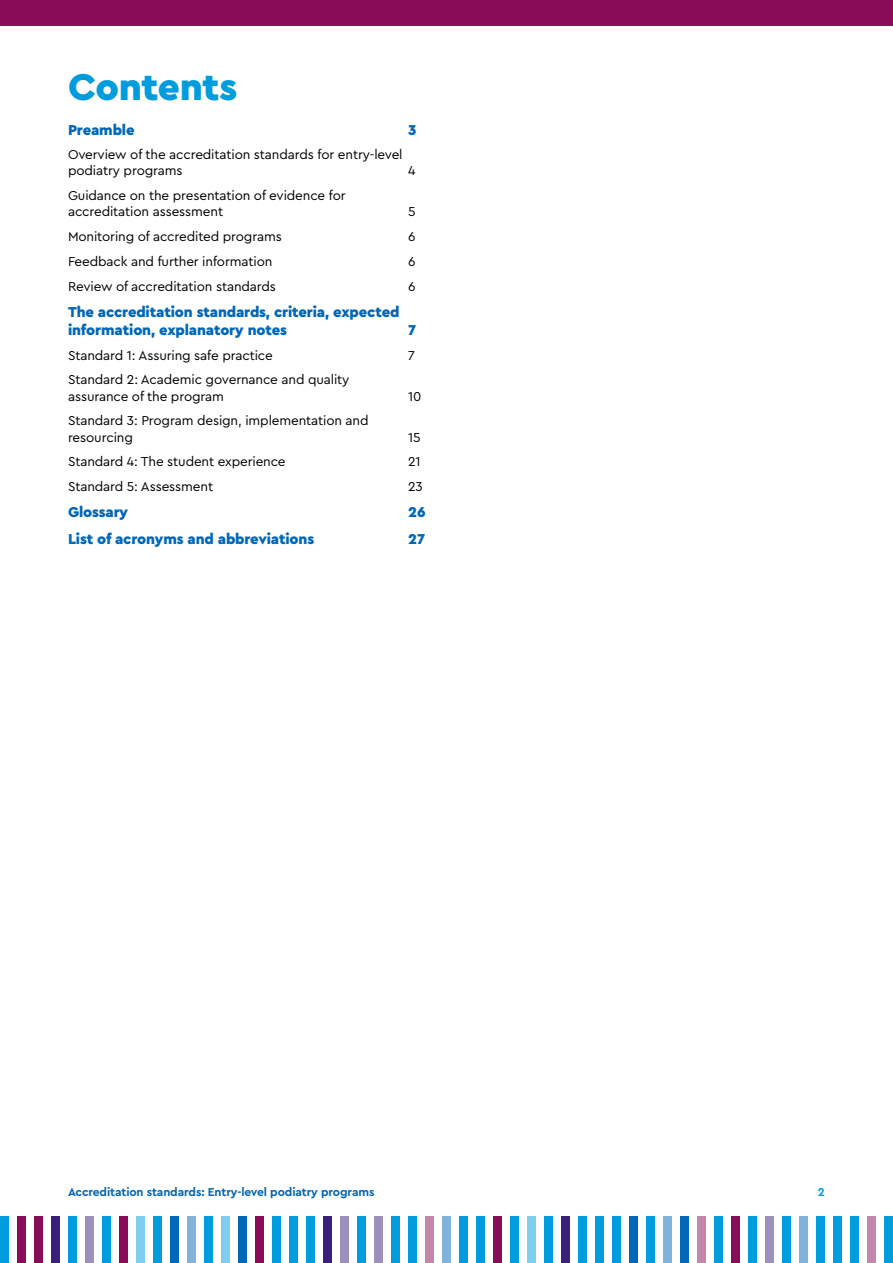
<style>
.page{position:relative;width:893px;height:1263px;background:#fff}
.page>*{position:absolute;margin:0;border:0;box-sizing:border-box;transform-origin:0 0}
.t1{font:900 39px "Cera Pro";letter-spacing:-.01em;color:#009cde}
.t2{font:900 15px/18px "Cera Pro";letter-spacing:-.01em;color:#0067b9}
.t3{font:13.5px/16.2px "Cera Pro";letter-spacing:-.01em;color:#000}
.t4{font:700 12px "Cera Pro";letter-spacing:-.01em;color:#0067b9}
.t5{font:700 12px "Cera Pro";color:#009cde}
</style>
<div class="page">
<div style="left:0;top:1216px;width:9px;height:47px;background:#009cde"></div>
<div style="left:544px;top:1216px;width:9px;height:47px;background:#009cde"></div>
<div style="left:272px;top:1216px;width:9px;height:47px;background:#009cde"></div>
<div style="left:816px;top:1216px;width:9px;height:47px;background:#009cde"></div>
<div style="left:136px;top:1216px;width:9px;height:47px;background:#80ceee"></div>
<div style="left:680px;top:1216px;width:9px;height:47px;background:#0067b9"></div>
<div style="left:408px;top:1216px;width:9px;height:47px;background:#009cde"></div>
<div style="left:68px;top:1216px;width:9px;height:47px;background:#009cde"></div>
<div style="left:612px;top:1216px;width:9px;height:47px;background:#009cde"></div>
<div style="left:340px;top:1216px;width:9px;height:47px;background:#9c90bd"></div>
<div style="left:204px;top:1216px;width:9px;height:47px;background:#009cde"></div>
<div style="left:748px;top:1216px;width:9px;height:47px;background:#009cde"></div>
<div style="left:476px;top:1216px;width:9px;height:47px;background:#009cde"></div>
<div style="left:34px;top:1216px;width:9px;height:47px;background:#890c58"></div>
<div style="left:578px;top:1216px;width:9px;height:47px;background:#009cde"></div>
<div style="left:306px;top:1216px;width:9px;height:47px;background:#009cde"></div>
<div style="left:850px;top:1216px;width:9px;height:47px;background:#009cde"></div>
<div style="left:170px;top:1216px;width:9px;height:47px;background:#0067b9"></div>
<div style="left:714px;top:1216px;width:9px;height:47px;background:#009cde"></div>
<div style="left:442px;top:1216px;width:9px;height:47px;background:#80b3dc"></div>
<div style="left:102px;top:1216px;width:9px;height:47px;background:#009cde"></div>
<div style="left:646px;top:1216px;width:9px;height:47px;background:#009cde"></div>
<div style="left:374px;top:1216px;width:9px;height:47px;background:#9c90bd"></div>
<div style="left:238px;top:1216px;width:9px;height:47px;background:#0067b9"></div>
<div style="left:782px;top:1216px;width:9px;height:47px;background:#009cde"></div>
<div style="left:510px;top:1216px;width:9px;height:47px;background:#009cde"></div>
<div style="left:17px;top:1216px;width:9px;height:47px;background:#890c58"></div>
<div style="left:561px;top:1216px;width:9px;height:47px;background:#39207c"></div>
<div style="left:289px;top:1216px;width:9px;height:47px;background:#009cde"></div>
<div style="left:833px;top:1216px;width:9px;height:47px;background:#009cde"></div>
<div style="left:153px;top:1216px;width:9px;height:47px;background:#009cde"></div>
<div style="left:697px;top:1216px;width:9px;height:47px;background:#c486ac"></div>
<div style="left:425px;top:1216px;width:9px;height:47px;background:#c486ac"></div>
<div style="left:85px;top:1216px;width:9px;height:47px;background:#9c90bd"></div>
<div style="left:629px;top:1216px;width:9px;height:47px;background:#0067b9"></div>
<div style="left:357px;top:1216px;width:9px;height:47px;background:#009cde"></div>
<div style="left:221px;top:1216px;width:9px;height:47px;background:#80ceee"></div>
<div style="left:765px;top:1216px;width:9px;height:47px;background:#9c90bd"></div>
<div style="left:493px;top:1216px;width:9px;height:47px;background:#890c58"></div>
<div style="left:51px;top:1216px;width:9px;height:47px;background:#39207c"></div>
<div style="left:595px;top:1216px;width:9px;height:47px;background:#009cde"></div>
<div style="left:323px;top:1216px;width:9px;height:47px;background:#39207c"></div>
<div style="left:867px;top:1216px;width:9px;height:47px;background:#c486ac"></div>
<div style="left:884px;top:1216px;width:9px;height:47px;background:#009cde"></div>
<div style="left:187px;top:1216px;width:9px;height:47px;background:#80b3dc"></div>
<div style="left:731px;top:1216px;width:9px;height:47px;background:#890c58"></div>
<div style="left:459px;top:1216px;width:9px;height:47px;background:#009cde"></div>
<div style="left:119px;top:1216px;width:9px;height:47px;background:#890c58"></div>
<div style="left:663px;top:1216px;width:9px;height:47px;background:#80b3dc"></div>
<div style="left:391px;top:1216px;width:9px;height:47px;background:#009cde"></div>
<div style="left:255px;top:1216px;width:9px;height:47px;background:#890c58"></div>
<div style="left:799px;top:1216px;width:9px;height:47px;background:#80b3dc"></div>
<div style="left:527px;top:1216px;width:9px;height:47px;background:#80ceee"></div>
<div style="left:0;top:0;width:893px;height:26px;background:#890c58"></div>
<h1 class="t1" style="left:68px;top:61px;width:171px">Contents</h1>
<p class="t2" style="left:68px;top:120px;width:68px">Preamble</p>
<p class="t2" style="left:408px;top:120px;width:10px">3</p>
<p class="t3" style="left:68px;top:146px;width:336px">Overview of the accreditation standards for entry-level podiatry programs</p>
<p class="t3" style="left:408px;top:162px;width:9px">4</p>
<p class="t3" style="left:68px;top:187px;width:279px">Guidance on the presentation of evidence for accreditation assessment</p>
<p class="t3" style="left:408px;top:203px;width:9px">5</p>
<p class="t3" style="left:68px;top:228px;width:215px">Monitoring of accredited programs</p>
<p class="t3" style="left:408px;top:228px;width:9px">6</p>
<p class="t3" style="left:68px;top:253px;width:206px">Feedback and further information</p>
<p class="t3" style="left:408px;top:253px;width:9px">6</p>
<p class="t3" style="left:68px;top:277px;width:210px">Review of accreditation standards</p>
<p class="t3" style="left:408px;top:277px;width:9px">6</p>
<p class="t2" style="left:68px;top:302px;width:333px">The accreditation standards, criteria, expected information, explanatory notes</p>
<p class="t2" style="left:408px;top:320px;width:10px">7</p>
<p class="t3" style="left:68px;top:346px;width:206px">Standard 1: Assuring safe practice</p>
<p class="t3" style="left:408px;top:346px;width:8px">7</p>
<p class="t3" style="left:68px;top:371px;width:283px">Standard 2: Academic governance and quality assurance of the program</p>
<p class="t3" style="left:408px;top:387px;width:15px">10</p>
<p class="t3" style="left:68px;top:412px;width:302px">Standard 3: Program design, implementation and resourcing</p>
<p class="t3" style="left:408px;top:428px;width:14px">15</p>
<p class="t3" style="left:68px;top:453px;width:219px">Standard 4: The student experience</p>
<p class="t3" style="left:408px;top:453px;width:14px">21</p>
<p class="t3" style="left:68px;top:478px;width:147px">Standard 5: Assessment</p>
<p class="t3" style="left:408px;top:478px;width:16px">23</p>
<p class="t2" style="left:68px;top:503px;width:62px">Glossary</p>
<p class="t2" style="left:408px;top:503px;width:19px">26</p>
<p class="t2" style="left:68px;top:529px;width:248px">List of acronyms and abbreviations</p>
<p class="t2" style="left:408px;top:529px;width:18px">27</p>
<p class="t4" style="left:68px;top:1184px;width:308px">Accreditation standards: Entry-level podiatry programs</p>
<p class="t5" style="left:818px;top:1184px;width:9px">2</p>
</div>
